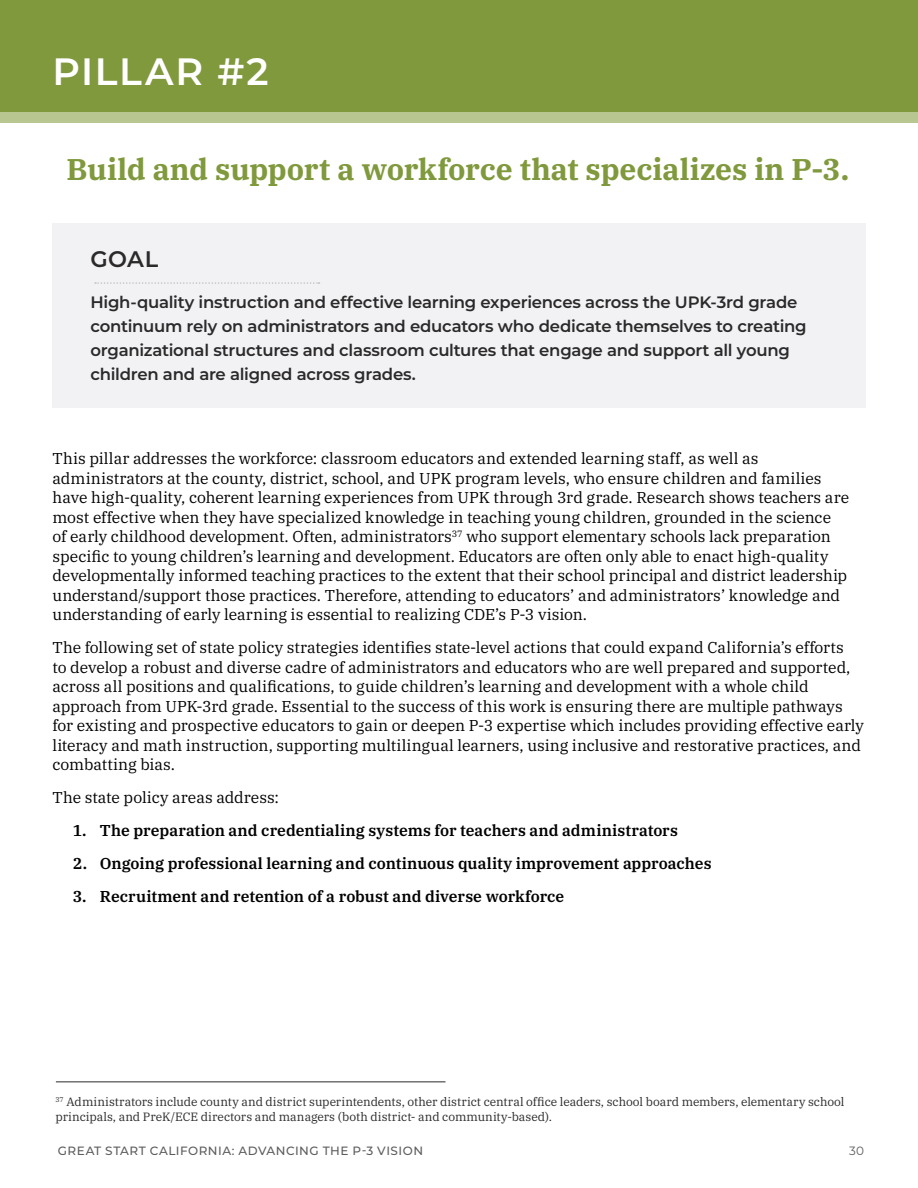
<style>
.page{position:relative;width:918px;height:1188px;background:#fff}
.page>*{position:absolute;margin:0;border:0;box-sizing:border-box;transform-origin:0 0}
.t1{font:600 38.1px "Montserrat";letter-spacing:.04em;color:#fff}
.t2{font:700 30px "IBM Plex Serif";letter-spacing:-.005em;color:#80993d}
.t3{font:600 22.5px "Montserrat";color:#2b2929}
.t4{font:600 16.5px/24px "Montserrat";letter-spacing:-.015em;color:#2b2929}
.t5{font:15.75px/19.5px "IBM Plex Serif";letter-spacing:-.005em;color:#000}
.t6{font:600 15.75px "IBM Plex Serif";color:#000}
.t7{font:12px/15px "IBM Plex Serif";color:#2b2929}
.t8{font:500 12px "Montserrat";letter-spacing:.04em;color:#5c5c5c}
.t9{font:12px "Montserrat";color:#5c5c5c}
</style>
<div class="page">
<div style="left:0;top:101px;width:918px;height:22px;background:#b8c692"></div>
<div style="left:52px;top:224px;width:814px;height:184px;background:#f2f2f5"></div>
<div style="left:0;top:0;width:918px;height:112px;background:#80993d"></div>
<svg style="left:95px;top:282px;width:225px;height:2px"></svg>
<hr style="left:56px;top:1082px;width:390px;height:1px;background:#2b2929">
<h1 class="t1" style="left:52px;top:45px;width:218px">PILLAR #2</h1>
<h2 class="t2" style="left:67px;top:145px;width:784px">Build and support a workforce that specializes in P-3.</h2>
<h3 class="t3" style="left:90px;top:243px;width:69px">GOAL</h3>
<p class="t4" style="left:90px;top:290px;width:718px">High-quality instruction and effective learning experiences across the UPK-3rd grade continuum rely on administrators and educators who dedicate themselves to creating organizational structures and classroom cultures that engage and support all young children and are aligned across grades.</p>
<p class="t5" style="left:52px;top:448px;width:798px">This pillar addresses the workforce: classroom educators and extended learning staff, as well as administrators at the county, district, school, and UPK program levels, who ensure children and families have high-quality, coherent learning experiences from UPK through 3rd grade. Research shows teachers are most effective when they have specialized knowledge in teaching young children, grounded in the science<br>of early childhood development. Often, administrators<sup>37</sup> who support elementary schools lack preparation specific to young children’s learning and development. Educators are often only able to enact high-quality developmentally informed teaching practices to the extent that their school principal and district leadership understand/support those practices. Therefore, attending to educators’ and administrators’ knowledge and understanding of early learning is essential to realizing CDE’s P-3 vision.</p>
<p class="t5" style="left:53px;top:637px;width:813px">The following set of state policy strategies identifies state-level actions that could expand California’s efforts<br>to develop a robust and diverse cadre of administrators and educators who are well prepared and supported, across all positions and qualifications, to guide children’s learning and development with a whole child approach from UPK-3rd grade. Essential to the success of this work is ensuring there are multiple pathways for existing and prospective educators to gain or deepen P-3 expertise which includes providing effective early literacy and math instruction, supporting multilingual learners, using inclusive and restorative practices, and combatting bias.</p>
<p class="t5" style="left:53px;top:787px;width:228px">The state policy areas address:</p>
<p class="t6" style="left:73px;top:818px;width:607px">1. The preparation and credentialing systems for teachers and administrators</p>
<p class="t6" style="left:73px;top:851px;width:640px">2. Ongoing professional learning and continuous quality improvement approaches</p>
<p class="t6" style="left:73px;top:884px;width:493px">3. Recruitment and retention of a robust and diverse workforce</p>
<p class="t7" style="left:56px;top:1093px;width:790px"><sup>37</sup> Administrators include county and district superintendents, other district central office leaders, school board members, elementary school principals, and PreK/ECE directors and managers (both district- and community-based).</p>
<p class="t8" style="left:58px;top:1142px;width:367px">GREAT START CALIFORNIA: ADVANCING THE P-3 VISION</p>
<p class="t9" style="left:849px;top:1142px;width:16px">30</p>
</div>
